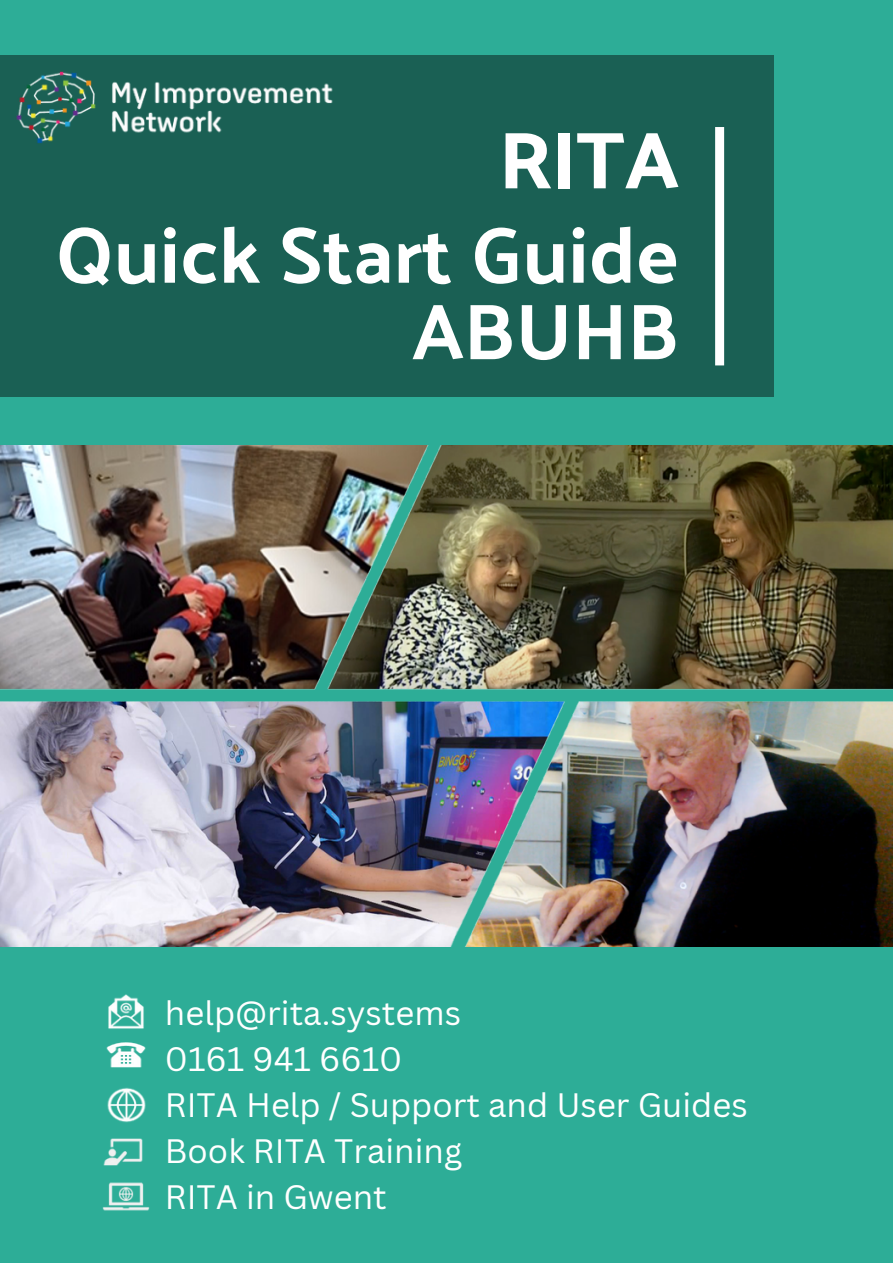
<style>
.page{position:relative;width:893px;height:1264px;background:#fff}
.page>*{position:absolute;margin:0;border:0;box-sizing:border-box;transform-origin:0 0}
.t1{font:500 81px "Palanquin Dark";color:#fff}
.t2{font:79.5px/76.5px "Palanquin Dark";color:#fff;text-align:right}
.t3{font:33px/46px "Canva Sans";color:#fff}
</style>
<div class="page">
<div style="left:0;top:0;width:892px;height:1262px;background:#2dad97"></div>
<div style="left:0;top:55px;width:773px;height:342px;background:#1a6054"></div>
<div style="left:715px;top:127px;width:9px;height:238px;background:#fff"></div>
<img style="left:0;top:445px;width:892px;height:501px">
<img style="left:108px;top:994px;width:36px;height:35px">
<img style="left:106px;top:1042px;width:40px;height:26px">
<img style="left:107px;top:1087px;width:39px;height:36px">
<img style="left:103px;top:1138px;width:40px;height:28px">
<img style="left:103px;top:1182px;width:46px;height:29px">
<img style="left:16px;top:71px;width:317px;height:72px">
<h1 class="t1" style="left:499px;top:113px;width:181px">RITA</h1>
<h2 class="t2" style="left:55px;top:217px;width:625px">Quick Start Guide<br>ABUHB</h2>
<p class="t3" style="left:165px;top:988px;width:584px">help@rita.systems<br>0161 941 6610<br>RITA Help / Support and User Guides<br>Book RITA Training<br>RITA in Gwent</p>
</div>
